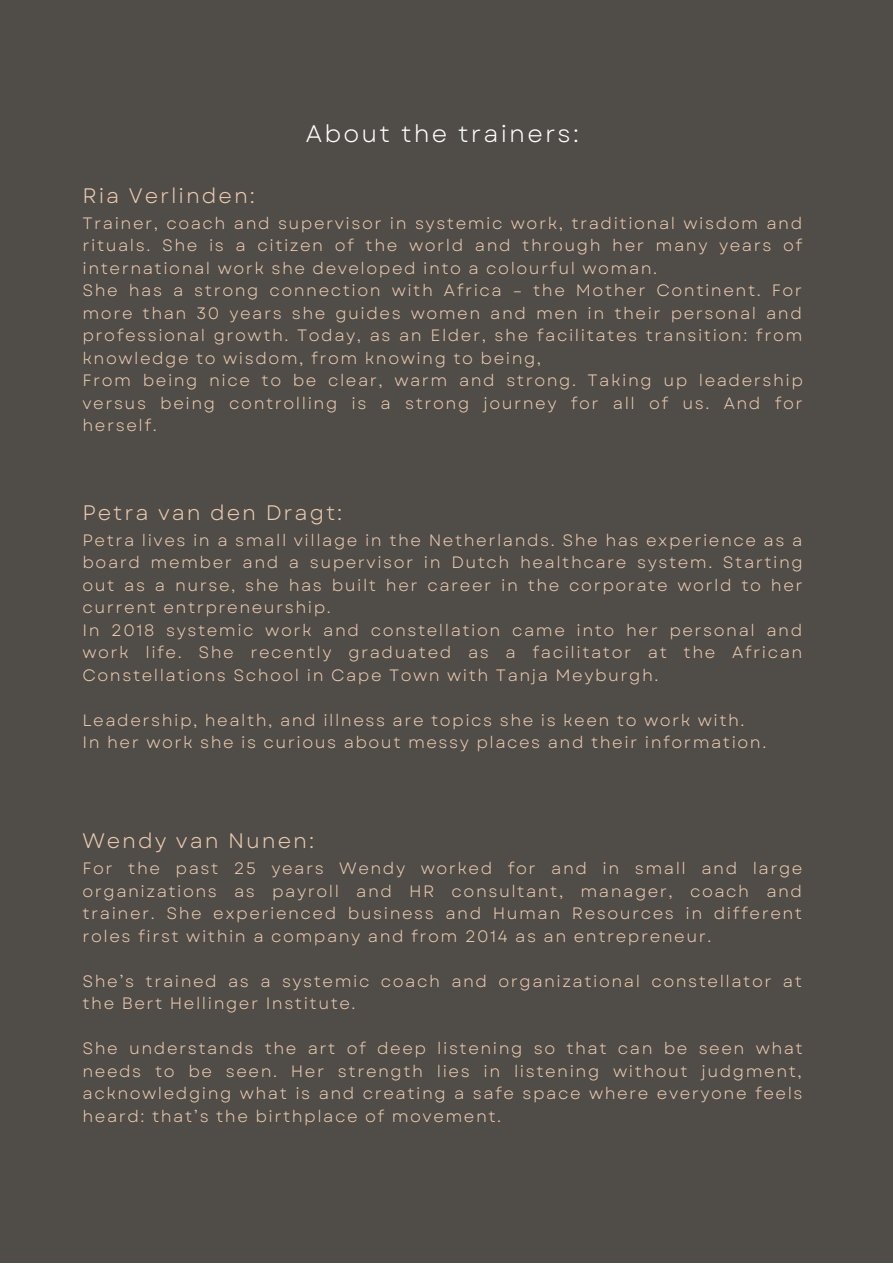
<style>
.page{position:relative;width:893px;height:1264px;background:#fff}
.page>*{position:absolute;margin:0;border:0;box-sizing:border-box;transform-origin:0 0}
.t1{font:24px "Garet";letter-spacing:.09em;color:#fff}
.t2{font:21px "Garet";letter-spacing:.09em;color:#e9cab0}
.t3{font:16.5px/22.5px "Garet";letter-spacing:.09em;color:#e9cab0}
</style>
<div class="page">
<div style="left:0;top:0;width:892px;height:1262px;background:#504c47"></div>
<h1 class="t1" style="left:306px;top:116px;width:274px">About the trainers:</h1>
<p class="t2" style="left:82px;top:180px;width:174px">Ria Verlinden:</p>
<p class="t3" style="left:82px;top:212px;width:721px">Trainer, coach and supervisor in systemic work, traditional wisdom and rituals. She is a citizen of the world and through her many years of international work she developed into a colourful woman.<br>She has a strong connection with Africa – the Mother Continent. For more than 30 years she guides women and men in their personal and professional growth. Today, as an Elder, she facilitates transition: from knowledge to wisdom, from knowing to being,<br>From being nice to be clear, warm and strong. Taking up leadership versus being controlling is a strong journey for all of us. And for herself.</p>
<p class="t2" style="left:82px;top:497px;width:261px">Petra van den Dragt:</p>
<p class="t3" style="left:82px;top:529px;width:721px">Petra lives in a small village in the Netherlands. She has experience as a board member and a supervisor in Dutch healthcare system. Starting out as a nurse, she has built her career in the corporate world to her current entrpreneurship.<br>In 2018 systemic work and constellation came into her personal and work life. She recently graduated as a facilitator at the African Constellations School in Cape Town with Tanja Meyburgh.</p>
<p class="t3" style="left:82px;top:708px;width:685px">Leadership, health, and illness are topics she is keen to work with.<br>In her work she is curious about messy places and their information.</p>
<p class="t2" style="left:82px;top:825px;width:233px">Wendy van Nunen:</p>
<p class="t3" style="left:82px;top:857px;width:721px;text-align:justify">For the past 25 years Wendy worked for and in small and large organizations as payroll and HR consultant, manager, coach and trainer. She experienced business and Human Resources in different roles first within a company and from 2014 as an entrepreneur.</p>
<p class="t3" style="left:82px;top:969px;width:720px">She’s trained as a systemic coach and organizational constellator at the Bert Hellinger Institute.</p>
<p class="t3" style="left:82px;top:1037px;width:721px;text-align:justify">She understands the art of deep listening so that can be seen what needs to be seen. Her strength lies in listening without judgment, acknowledging what is and creating a safe space where everyone feels heard: that’s the birthplace of movement.</p>
</div>
